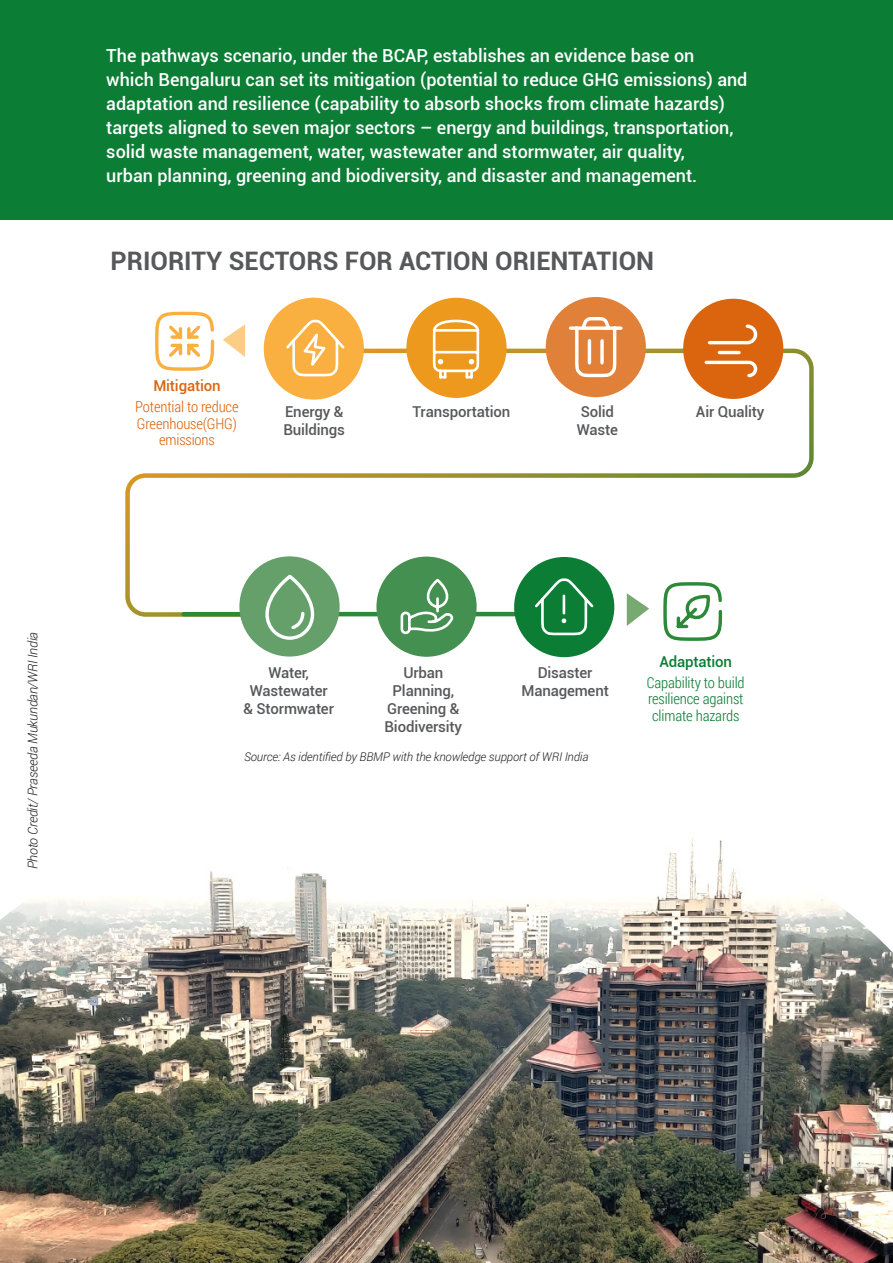
<style>
.page{position:relative;width:893px;height:1263px;background:#fff}
.page>*{position:absolute;margin:0;border:0;box-sizing:border-box;transform-origin:0 0}
.t1{font:700 25.5px "Roboto";color:#57585a}
.t2{font:500 18px/24px "Roboto";color:#fff}
.t3{font:500 15px/18px "Roboto";letter-spacing:-.01em;color:#57585a;text-align:center}
.t4{font:300 15px/16.5px "Roboto Condensed";letter-spacing:-.01em;color:#0b7d35;text-align:justify}
.t5{font:300 15px/16.5px "Roboto Condensed";letter-spacing:-.01em;color:#da650e;text-align:center}
.t6{font:500 15px "Roboto";letter-spacing:-.01em;color:#da650e}
.t7{font:500 15px "Roboto";letter-spacing:-.01em;color:#0b7d35}
.t8{font:italic 300 13.35px "Roboto";letter-spacing:-.02em;color:#231f20}
.t9{font:italic 300 12px "Roboto";letter-spacing:-.01em;color:#231f20}
</style>
<div class="page">
<div style="left:0;top:0;width:893px;height:219px;background:#0b7d35"></div>
<svg style="left:125px;top:346px;width:689px;height:273px"></svg>
<hr style="left:184px;top:612px;width:420px;height:4px;background:#2b8938">
<svg style="left:152px;top:311px;width:64px;height:63px"></svg>
<div style="left:264px;top:298px;width:100px;height:102px;background:#fab040;border-radius:50%"></div>
<div style="left:546px;top:297px;width:100px;height:100px;background:#e18139;border-radius:50%"></div>
<svg style="left:569px;top:317px;width:54px;height:61px"></svg>
<div style="left:683px;top:299px;width:100px;height:100px;background:#da650e;border-radius:50%"></div>
<svg style="left:704px;top:324px;width:54px;height:54px"></svg>
<div style="left:406px;top:298px;width:101px;height:100px;background:#ed991e;border-radius:50%"></div>
<img style="left:0;top:838px;width:893px;height:425px">
<svg style="left:660px;top:579px;width:64px;height:62px"></svg>
<div style="left:514px;top:557px;width:100px;height:100px;background:#0b7d35;border-radius:50%"></div>
<div style="left:239px;top:556px;width:101px;height:100px;background:#65a06b;border-radius:50%"></div>
<svg style="left:265px;top:576px;width:50px;height:64px"></svg>
<div style="left:376px;top:557px;width:101px;height:100px;background:#449050;border-radius:50%"></div>
<svg style="left:223px;top:324px;width:22px;height:33px"></svg>
<svg style="left:286px;top:319px;width:59px;height:58px"></svg>
<svg style="left:432px;top:319px;width:48px;height:60px"></svg>
<svg style="left:400px;top:578px;width:54px;height:57px"></svg>
<svg style="left:535px;top:578px;width:59px;height:58px"></svg>
<svg style="left:627px;top:593px;width:22px;height:33px"></svg>
<p class="t2" style="left:106px;top:43px;width:643px">The pathways scenario, under the BCAP, establishes an evidence base on<br>which Bengaluru can set its mitigation (potential to reduce GHG emissions) and adaptation and resilience (capability to absorb shocks from climate hazards) targets aligned to seven major sectors – energy and buildings, transportation, solid waste management, water, wastewater and stormwater, air quality,<br>urban planning, greening and biodiversity, and disaster and management.</p>
<p class="t1" style="left:111px;top:243px;width:545px">PRIORITY SECTORS FOR ACTION ORIENTATION</p>
<p class="t6" style="left:153px;top:375px;width:69px">Mitigation</p>
<p class="t5" style="left:135px;top:398px;width:105px">Potential to reduce<br>Greenhouse(GHG) emissions</p>
<p class="t3" style="left:283px;top:402px;width:63px;text-align:left">Energy &amp;<br>Buildings</p>
<p class="t3" style="left:412px;top:402px;width:99px">Transportation</p>
<p class="t3" style="left:577px;top:402px;width:43px;text-align:left">Solid<br>Waste</p>
<p class="t3" style="left:696px;top:402px;width:70px">Air Quality</p>
<p class="t8" style="left:23px;top:869px;width:239px;rotate:-90deg">Photo Credit/ Praseeda Mukundan/WRI India</p>
<p class="t3" style="left:243px;top:663px;width:92px">Water,<br>Wastewater &amp; Stormwater</p>
<p class="t3" style="left:384px;top:663px;width:79px">Urban<br>Planning,<br>Greening &amp;<br>Biodiversity</p>
<p class="t3" style="left:521px;top:663px;width:89px">Disaster<br>Management</p>
<p class="t9" style="left:244px;top:748px;width:346px">Source: As identified by BBMP with the knowledge support of WRI India</p>
<p class="t7" style="left:659px;top:651px;width:74px">Adaptation</p>
<p class="t4" style="left:647px;top:673px;width:99px">Capability to build resilience against climate hazards</p>
</div>
